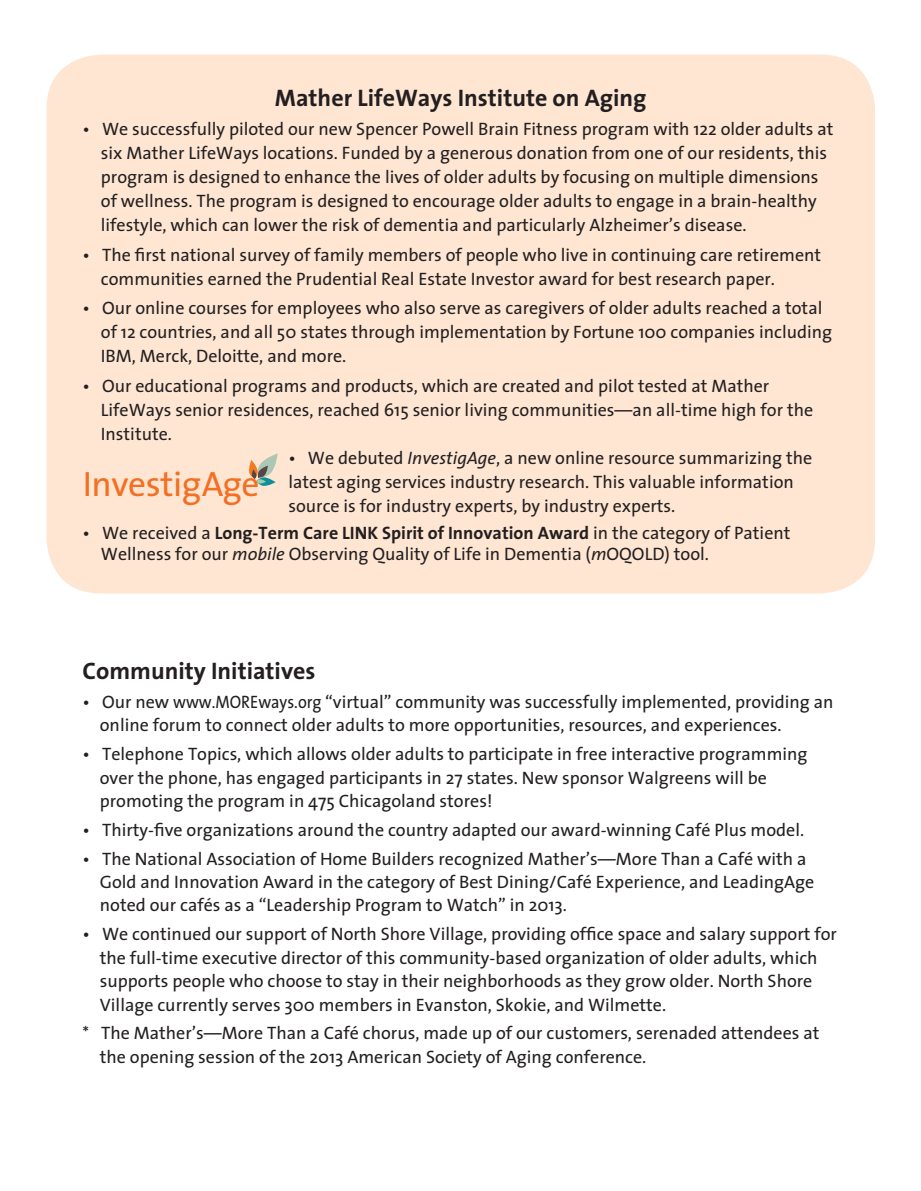
<style>
.page{position:relative;width:921px;height:1191px;background:#fff}
.page>*{position:absolute;margin:0;border:0;box-sizing:border-box;transform-origin:0 0}
.t1{font:35.4px "The Sans";letter-spacing:-.01em;color:#f36f23}
.t2{font:700 24px "The Sans";color:#231f20}
.t3{font:18px/24px "The Sans";color:#231f20}
.s1{font-style:italic}
.s2{font-weight:700}
</style>
<div class="page">
<div style="left:46px;top:55px;width:828px;height:538px;background:#fee6d3;border-radius:54px"></div>
<svg style="left:249px;top:453px;width:29px;height:33px"></svg>
<h2 class="t2" style="left:275px;top:78px;width:373px">Mather LifeWays Institute on Aging</h2>
<p class="t3" style="left:101px;top:117px;width:734px;text-indent:-18px">• We successfully piloted our new Spencer Powell Brain Fitness program with 122 older adults at six Mather LifeWays locations. Funded by a generous donation from one of our residents, this program is designed to enhance the lives of older adults by focusing on multiple dimensions of wellness. The program is designed to encourage older adults to engage in a brain-healthy lifestyle, which can lower the risk of dementia and particularly Alzheimer’s disease.</p>
<p class="t3" style="left:101px;top:242px;width:721px;text-indent:-18px">• The first national survey of family members of people who live in continuing care retirement communities earned the Prudential Real Estate Investor award for best research paper.</p>
<p class="t3" style="left:101px;top:295px;width:732px;text-indent:-18px">• Our online courses for employees who also serve as caregivers of older adults reached a total of 12 countries, and all 50 states through implementation by Fortune 100 companies including<br>IBM, Merck, Deloitte, and more.</p>
<p class="t3" style="left:101px;top:373px;width:713px;text-indent:-18px">• Our educational programs and products, which are created and pilot tested at Mather<br>LifeWays senior residences, reached 615 senior living communities—an all-time high for the<br>Institute.</p>
<p class="t3" style="left:288px;top:445px;width:525px">• We debuted <span class="s1">InvestigAge</span>, a new online resource summarizing the latest aging services industry research. This valuable information source is for industry experts, by industry experts.</p>
<p class="t3" style="left:101px;top:521px;width:691px;line-height:21.6px;text-indent:-18px">• We received a <span class="s2">Long-Term Care LINK Spirit of Innovation Award</span> in the category of Patient<br>Wellness for our <span class="s1">mobile</span> Observing Quality of Life in Dementia (<span class="s1">m</span>OQOLD) tool.</p>
<h1 class="t1" style="left:83px;top:454px;width:178px">InvestigAge</h1>
<h2 class="t2" style="left:82px;top:650px;width:234px">Community Initiatives</h2>
<p class="t3" style="left:100px;top:689px;width:735px;line-height:23.4px;text-indent:-17px">• Our new www.MOREways.org “virtual” community was successfully implemented, providing an online forum to connect older adults to more opportunities, resources, and experiences.</p>
<p class="t3" style="left:100px;top:741px;width:709px;line-height:23.4px;text-indent:-17px">• Telephone Topics, which allows older adults to participate in free interactive programming over the phone, has engaged participants in 27 states. New sponsor Walgreens will be promoting the program in 475 Chicagoland stores!</p>
<p class="t3" style="left:82px;top:817px;width:723px">• Thirty-five organizations around the country adapted our award-winning Café Plus model.</p>
<p class="t3" style="left:100px;top:846px;width:716px;line-height:23.4px;text-indent:-17px">• The National Association of Home Builders recognized Mather’s—More Than a Café with a<br>Gold and Innovation Award in the category of Best Dining/Café Experience, and LeadingAge noted our cafés as a “Leadership Program to Watch” in 2013.</p>
<p class="t3" style="left:100px;top:921px;width:738px;line-height:23.4px;text-indent:-17px">• We continued our support of North Shore Village, providing office space and salary support for the full-time executive director of this community-based organization of older adults, which supports people who choose to stay in their neighborhoods as they grow older. North Shore Village currently serves 300 members in Evanston, Skokie, and Wilmette.</p>
<p class="t3" style="left:100px;top:1020px;width:721px;line-height:23.4px;text-indent:-17px">* The Mather’s—More Than a Café chorus, made up of our customers, serenaded attendees at the opening session of the 2013 American Society of Aging conference.</p>
</div>
